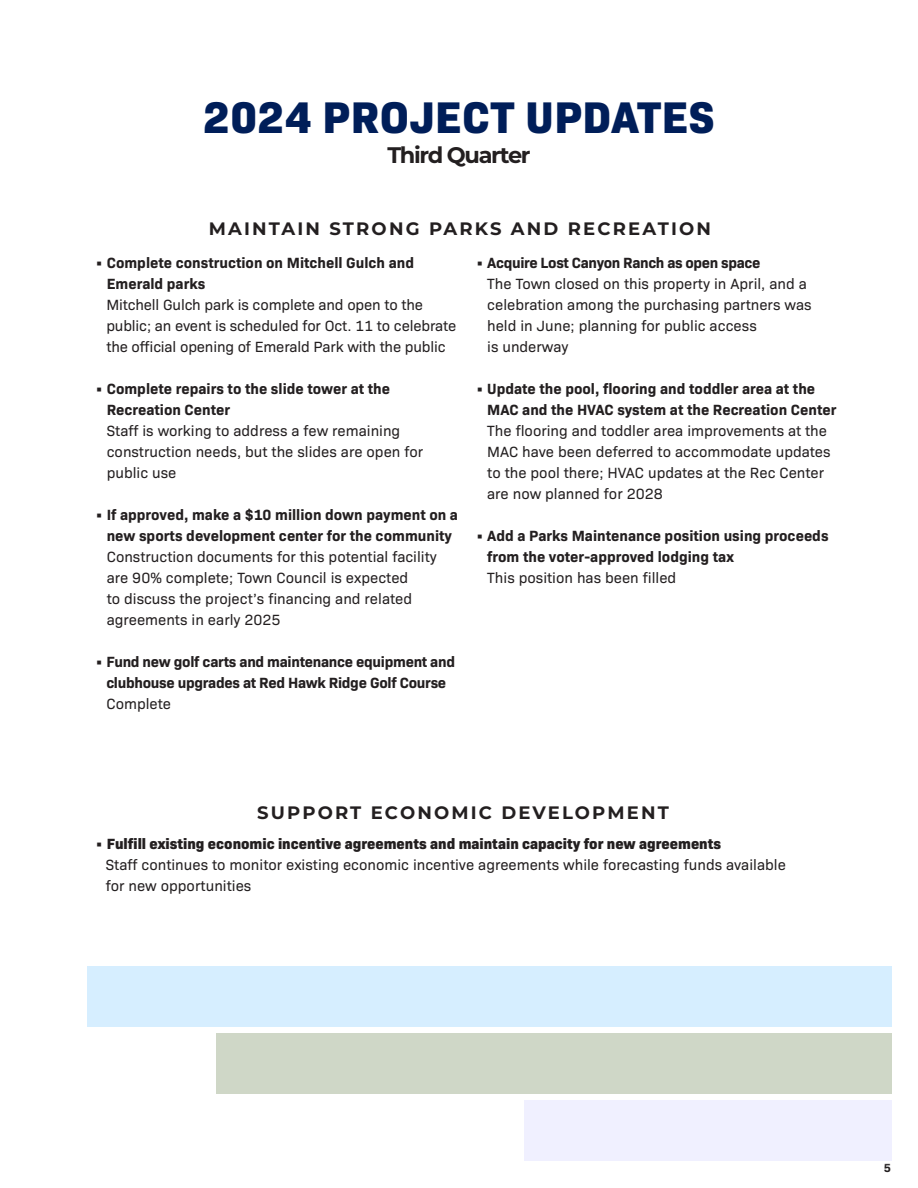
<style>
.page{position:relative;width:918px;height:1188px;background:#fff}
.page>*{position:absolute;margin:0;border:0;box-sizing:border-box;transform-origin:0 0}
.t1{font:800 45px "Bio Sans";letter-spacing:.01em;color:#001e59}
.quater_type{font:700 22.5px "Montserrat";letter-spacing:-.06em;color:#231f20}
.t2{font:700 18px "Montserrat";letter-spacing:.12em;color:#231f20}
.main_text{font:15px/21px "Bio Sans";color:#231f20}
.main_text-2{font:700 15px/21px "Bio Sans";color:#231f20}
.main_text-3{font:700 15px/21px "Bio Sans";letter-spacing:-.02em;color:#231f20}
.main_text-4{font:800 15px "Bio Sans";color:#231f20}
.t3{font:700 12px "Bio Sans";color:#231f20}
.s1{font-weight:700}
.s2{font-weight:400}
</style>
<div class="page">
<div style="left:88px;top:966px;width:804px;height:60px;background:#d6eeff"></div>
<div style="left:217px;top:1034px;width:675px;height:60px;background:#cfd7c7"></div>
<div style="left:524px;top:1101px;width:368px;height:60px;background:#f0f0ff"></div>
<h2 class="t1" style="left:203px;top:82px;width:513px">2024 PROJECT UPDATES</h2>
<p class="quater_type" style="left:387px;top:139px;width:145px">Third Quarter</p>
<h3 class="t2" style="left:209px;top:215px;width:504px">MAINTAIN STRONG PARKS AND RECREATION</h3>
<p class="main_text-2" style="left:107px;top:251px;width:309px;text-indent:-11px">• Complete construction on Mitchell Gulch and<br>Emerald parks</p>
<p class="main_text" style="left:106px;top:293px;width:351px">Mitchell Gulch park is complete and open to the public; an event is scheduled for Oct. 11 to celebrate the official opening of Emerald Park with the public</p>
<p class="main_text" style="left:107px;top:377px;width:318px;text-indent:-11px"><span class="s1">• Complete repairs to the slide tower at the<br>Recreation Center<br></span>Staff is working to address a few remaining construction needs, but the slides are open for public use</p>
<p class="main_text" style="left:107px;top:503px;width:353px;text-indent:-11px"><span class="s1">• If approved, make a $10 million down payment on a new sports development center for the community </span>Construction documents for this potential facility are 90% complete; Town Council is expected<br>to discuss the project’s financing and related agreements in early 2025</p>
<p class="main_text-3" style="left:106px;top:650px;width:350px;text-indent:-11px">• Fund new golf carts and maintenance equipment and clubhouse upgrades at Red Hawk Ridge Golf Course<br><span class="s2">Complete</span></p>
<p class="main_text" style="left:487px;top:251px;width:326px;text-indent:-11px"><span class="s1">• Acquire Lost Canyon Ranch as open space<br></span>The Town closed on this property in April, and a celebration among the purchasing partners was held in June; planning for public access<br>is underway</p>
<p class="main_text" style="left:487px;top:377px;width:351px;text-indent:-11px"><span class="s1">• Update the pool, flooring and toddler area at the MAC and the HVAC system at the Recreation Center </span>The flooring and toddler area improvements at the MAC have been deferred to accommodate updates to the pool there; HVAC updates at the Rec Center are now planned for 2028</p>
<p class="main_text-2" style="left:487px;top:524px;width:343px;text-indent:-11px">• Add a Parks Maintenance position using proceeds from the voter-approved lodging tax<br><span class="s2">This position has been filled</span></p>
<h3 class="t2" style="left:257px;top:800px;width:413px">SUPPORT ECONOMIC DEVELOPMENT</h3>
<p class="main_text-4" style="left:96px;top:832px;width:627px"><span class="s1">•</span> Fulfill existing economic incentive agreements and maintain capacity for new agreements</p>
<p class="main_text" style="left:106px;top:853px;width:682px">Staff continues to monitor existing economic incentive agreements while forecasting funds available for new opportunities</p>
<p class="t3" style="left:884px;top:1159px;width:9px">5</p>
</div>
